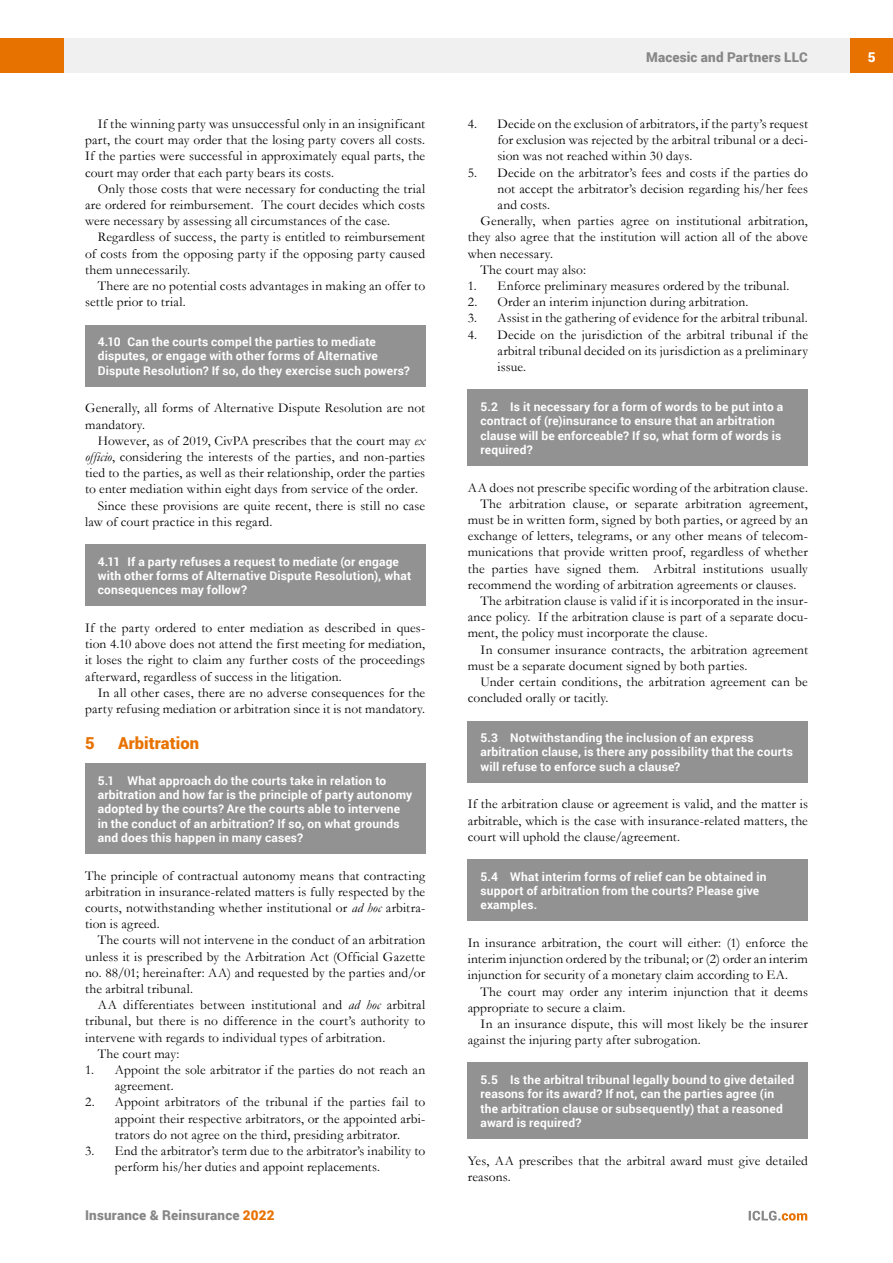
<style>
.page{position:relative;width:893px;height:1263px;background:#fff}
.page>*{position:absolute;margin:0;border:0;box-sizing:border-box;transform-origin:0 0}
.t1{font:900 16.5px "Roboto";letter-spacing:.005em;color:#e87200}
.t2{font:13.5px/16.2px "Garamond";letter-spacing:.01em;color:#000;text-align:justify}
.t3{font:900 13.5px "Roboto";letter-spacing:.015em;color:#878787}
.t4{font:900 13.5px "Roboto";color:#fff}
.t5{font:700 12px/14.4px "Roboto";letter-spacing:.015em;color:#fff}
.s1{font-style:italic}
.s2{color:#e87200}
</style>
<div class="page">
<div style="left:64px;top:38px;width:786px;height:34px;background:#f0f0f0"></div>
<div style="left:850px;top:38px;width:43px;height:34px;background:#e87200"></div>
<div style="left:0;top:38px;width:64px;height:34px;background:#e87200"></div>
<svg style="left:749px;top:1211px;width:58px;height:9px"></svg>
<div style="left:468px;top:390px;width:340px;height:76px;background:#929292"></div>
<div style="left:468px;top:721px;width:340px;height:62px;background:#929292"></div>
<div style="left:468px;top:859px;width:340px;height:62px;background:#929292"></div>
<div style="left:468px;top:1063px;width:340px;height:76px;background:#929292"></div>
<div style="left:85px;top:325px;width:340px;height:62px;background:#929292"></div>
<div style="left:85px;top:544px;width:340px;height:62px;background:#929292"></div>
<div style="left:85px;top:763px;width:340px;height:91px;background:#929292"></div>
<p class="t2" style="left:85px;top:115px;width:342px;text-indent:13px">If the winning party was unsuccessful only in an insignificant part, the court may order that the losing party covers all costs.<br>If the parties were successful in approximately equal parts, the court may order that each party bears its costs.</p>
<p class="t2" style="left:85px;top:180px;width:342px;text-indent:13px">Only those costs that were necessary for conducting the trial are ordered for reimbursement. The court decides which costs were necessary by assessing all circumstances of the case.</p>
<p class="t2" style="left:85px;top:229px;width:342px;text-indent:13px">Regardless of success, the party is entitled to reimbursement of costs from the opposing party if the opposing party caused them unnecessarily.</p>
<p class="t2" style="left:85px;top:277px;width:342px;text-indent:13px">There are no potential costs advantages in making an offer to settle prior to trial.</p>
<p class="t5" style="left:98px;top:334px;width:314px">4.10 Can the courts compel the parties to mediate disputes, or engage with other forms of Alternative<br>Dispute Resolution? If so, do they exercise such powers?</p>
<p class="t2" style="left:85px;top:400px;width:342px">Generally, all forms of Alternative Dispute Resolution are not mandatory.</p>
<p class="t2" style="left:98px;top:432px;width:329px">However, as of 2019, CivPA prescribes that the court may <span class="s1">ex</span></p>
<p class="t2" style="left:85px;top:448px;width:342px"><span class="s1">officio</span>, considering the interests of the parties, and non-parties</p>
<p class="t2" style="left:85px;top:464px;width:342px">tied to the parties, as well as their relationship, order the parties</p>
<p class="t2" style="left:85px;top:481px;width:334px">to enter mediation within eight days from service of the order.</p>
<p class="t2" style="left:98px;top:497px;width:329px">Since these provisions are quite recent, there is still no case</p>
<p class="t2" style="left:85px;top:513px;width:189px">law of court practice in this regard.</p>
<p class="t5" style="left:98px;top:554px;width:315px">4.11 If a party refuses a request to mediate (or engage with other forms of Alternative Dispute Resolution), what consequences may follow?</p>
<p class="t2" style="left:85px;top:619px;width:342px">If the party ordered to enter mediation as described in ques&shy;tion 4.10 above does not attend the first meeting for mediation, it loses the right to claim any further costs of the proceedings afterward, regardless of success in the litigation.</p>
<p class="t2" style="left:85px;top:684px;width:342px;text-align:right">In all other cases, there are no adverse consequences for the party refusing mediation or arbitration since it is not mandatory.</p>
<p class="t1" style="left:85px;top:731px;width:11px">5</p>
<p class="t1" style="left:118px;top:731px;width:82px">Arbitration</p>
<p class="t5" style="left:98px;top:773px;width:316px">5.1 What approach do the courts take in relation to arbitration and how far is the principle of party autonomy adopted by the courts? Are the courts able to intervene in the conduct of an arbitration? If so, on what grounds and does this happen in many cases?</p>
<p class="t2" style="left:85px;top:867px;width:342px">The principle of contractual autonomy means that contracting arbitration in insurance-related matters is fully respected by the courts, notwithstanding whether institutional or <span class="s1">ad hoc</span> arbitra&shy;tion is agreed.</p>
<p class="t2" style="left:85px;top:932px;width:342px;text-indent:13px">The courts will not intervene in the conduct of an arbitration unless it is prescribed by the Arbitration Act (Official Gazette no. 88/01; hereinafter: AA) and requested by the parties and/or the arbitral tribunal.</p>
<p class="t2" style="left:98px;top:996px;width:329px">AA differentiates between institutional and <span class="s1">ad hoc</span> arbitral</p>
<p class="t2" style="left:85px;top:1013px;width:342px">tribunal, but there is no difference in the court’s authority to</p>
<p class="t2" style="left:85px;top:1029px;width:302px">intervene with regards to individual types of arbitration.</p>
<p class="t2" style="left:98px;top:1045px;width:83px">The court may:</p>
<p class="t2" style="left:115px;top:1061px;width:312px;text-indent:-30px">1. Appoint the sole arbitrator if the parties do not reach an agreement.</p>
<p class="t2" style="left:115px;top:1094px;width:312px;text-indent:-30px">2. Appoint arbitrators of the tribunal if the parties fail to appoint their respective arbitrators, or the appointed arbi&shy;trators do not agree on the third, presiding arbitrator.</p>
<p class="t2" style="left:115px;top:1142px;width:312px;text-indent:-30px">3. End the arbitrator’s term due to the arbitrator’s inability to perform his/her duties and appoint replacements.</p>
<p class="t3" style="left:85px;top:1206px;width:191px">Insurance &amp; Reinsurance <span class="s2">2022</span></p>
<p class="t3" style="left:646px;top:48px;width:163px">Macesic and Partners LLC</p>
<p class="t4" style="left:868px;top:48px;width:9px">5</p>
<p class="t2" style="left:497px;top:115px;width:312px;text-indent:-30px">4. Decide on the exclusion of arbitrators, if the party’s request for exclusion was rejected by the arbitral tribunal or a deci&shy;sion was not reached within 30 days.</p>
<p class="t2" style="left:468px;top:164px;width:342px">5. Decide on the arbitrator’s fees and costs if the parties do</p>
<p class="t2" style="left:497px;top:180px;width:312px">not accept the arbitrator’s decision regarding his/her fees</p>
<p class="t2" style="left:497px;top:196px;width:54px">and costs.</p>
<p class="t2" style="left:480px;top:212px;width:329px">Generally, when parties agree on institutional arbitration,</p>
<p class="t2" style="left:468px;top:229px;width:342px">they also agree that the institution will action all of the above</p>
<p class="t2" style="left:468px;top:245px;width:87px">when necessary.</p>
<p class="t2" style="left:480px;top:261px;width:107px">The court may also:</p>
<p class="t2" style="left:468px;top:277px;width:323px">1. Enforce preliminary measures ordered by the tribunal.</p>
<p class="t2" style="left:468px;top:293px;width:282px">2. Order an interim injunction during arbitration.</p>
<p class="t2" style="left:468px;top:310px;width:342px">3. Assist in the gathering of evidence for the arbitral tribunal.</p>
<p class="t2" style="left:497px;top:326px;width:312px;text-indent:-30px">4. Decide on the jurisdiction of the arbitral tribunal if the arbitral tribunal decided on its jurisdiction as a preliminary issue.</p>
<p class="t5" style="left:480px;top:399px;width:304px">5.2 Is it necessary for a form of words to be put into a contract of (re)insurance to ensure that an arbitration clause will be enforceable? If so, what form of words is required?</p>
<p class="t2" style="left:468px;top:479px;width:342px">AA does not prescribe specific wording of the arbitration clause.</p>
<p class="t2" style="left:480px;top:495px;width:329px">The arbitration clause, or separate arbitration agreement,</p>
<p class="t2" style="left:468px;top:511px;width:342px">must be in written form, signed by both parties, or agreed by an</p>
<p class="t2" style="left:468px;top:527px;width:342px">exchange of letters, telegrams, or any other means of telecom-</p>
<p class="t2" style="left:468px;top:544px;width:342px">munications that provide written proof, regardless of whether</p>
<p class="t2" style="left:468px;top:560px;width:342px">the parties have signed them. Arbitral institutions usually</p>
<p class="t2" style="left:468px;top:576px;width:330px">recommend the wording of arbitration agreements or clauses.</p>
<p class="t2" style="left:480px;top:592px;width:329px">The arbitration clause is valid if it is incorporated in the insur-</p>
<p class="t2" style="left:468px;top:608px;width:342px">ance policy. If the arbitration clause is part of a separate docu-</p>
<p class="t2" style="left:468px;top:625px;width:241px">ment, the policy must incorporate the clause.</p>
<p class="t2" style="left:480px;top:641px;width:329px">In consumer insurance contracts, the arbitration agreement</p>
<p class="t2" style="left:468px;top:657px;width:281px">must be a separate document signed by both parties.</p>
<p class="t2" style="left:480px;top:673px;width:329px">Under certain conditions, the arbitration agreement can be</p>
<p class="t2" style="left:468px;top:689px;width:142px">concluded orally or tacitly.</p>
<p class="t5" style="left:480px;top:730px;width:314px">5.3 Notwithstanding the inclusion of an express arbitration clause, is there any possibility that the courts will refuse to enforce such a clause?</p>
<p class="t2" style="left:468px;top:796px;width:342px">If the arbitration clause or agreement is valid, and the matter is arbitrable, which is the case with insurance-related matters, the court will uphold the clause/agreement.</p>
<p class="t5" style="left:480px;top:869px;width:287px">5.4 What interim forms of relief can be obtained in support of arbitration from the courts? Please give examples.</p>
<p class="t2" style="left:468px;top:934px;width:342px">In insurance arbitration, the court will either: (1) enforce the interim injunction ordered by the tribunal; or (2) order an interim injunction for security of a monetary claim according to EA.</p>
<p class="t2" style="left:468px;top:983px;width:342px;text-indent:13px">The court may order any interim injunction that it deems appropriate to secure a claim.</p>
<p class="t2" style="left:468px;top:1015px;width:342px;text-indent:13px">In an insurance dispute, this will most likely be the insurer against the injuring party after subrogation.</p>
<p class="t5" style="left:480px;top:1072px;width:315px">5.5 Is the arbitral tribunal legally bound to give detailed reasons for its award? If not, can the parties agree (in the arbitration clause or subsequently) that a reasoned award is required?</p>
<p class="t2" style="left:468px;top:1152px;width:342px">Yes, AA prescribes that the arbitral award must give detailed reasons.</p>
</div>
